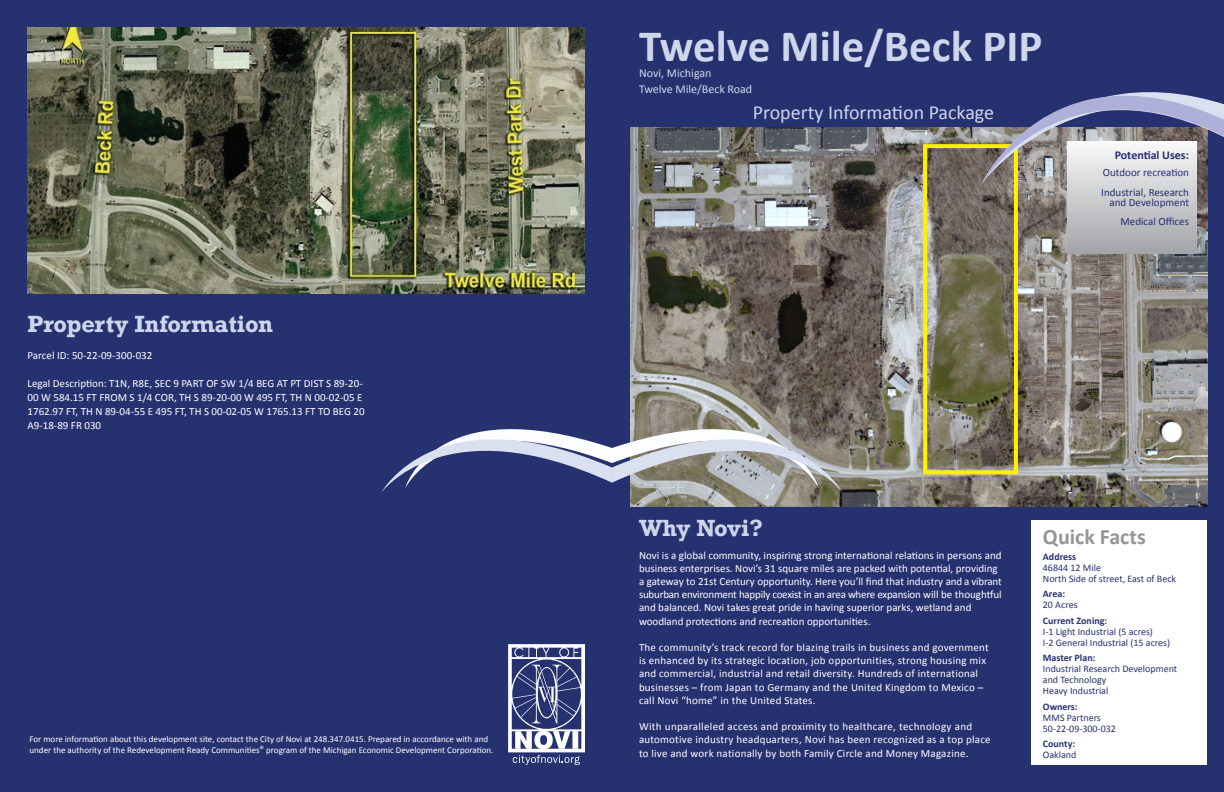
<style>
.page{position:relative;width:1224px;height:792px;background:#263170}
.page>*{position:absolute;margin:0;border:0;box-sizing:border-box;transform-origin:0 0}
.t1{font:700 45px "Calibri";color:#ced6ec}
.B1{font:700 22px "Rockwell";letter-spacing:-.005em;color:#ced6ec}
.QF1{font:700 22px "Calibri";color:#939598}
.t2{font:20px "Calibri";color:#ced6ec}
.t3{font:12px "Calibri";color:#ced6ec}
.QF2{font:700 12px "Calibri";color:#273072}
.B2{font:11px/13.2px "Calibri";color:#fff}
.B2-2{font:11px/13.2px "Calibri";letter-spacing:.02em;color:#fff}
.QF3{font:11px/10px "Calibri";color:#273072;text-align:right}
.t4{font:10px/11px "Calibri";color:#273072}
.QF2-2{font:700 10px "Calibri";color:#273072}
.B2-3{font:9px/10.8px "Calibri";color:#fff}
</style>
<div class="page">
<img style="left:27px;top:27px;width:558px;height:266px">
<div style="left:1031px;top:520px;width:176px;height:245px;background:#fff"></div>
<img style="left:630px;top:127px;width:577px;height:379px">
<svg style="left:381px;top:389px;width:462px;height:104px"></svg>
<svg style="left:1110px;top:92px;width:80px;height:4px"></svg>
<svg style="left:923px;top:96px;width:301px;height:378px;background:#8b887f"></svg>
<svg style="left:508px;top:644px;width:77px;height:121px"></svg>
<p class="B1" style="left:28px;top:310px;width:247px">Property Information</p>
<p class="B2" style="left:28px;top:349px;width:126px">Parcel ID: 50-22-09-300-032</p>
<p class="B2" style="left:28px;top:376px;width:339px;line-height:14px">Legal Description: T1N, R8E, SEC 9 PART OF SW 1/4 BEG AT PT DIST S 89-20- 00 W 584.15 FT FROM S 1/4 COR, TH S 89-20-00 W 495 FT, TH N 00-02-05 E 1762.97 FT, TH N 89-04-55 E 495 FT, TH S 00-02-05 W 1765.13 FT TO BEG 20<br>A9-18-89 FR 030</p>
<p class="B2-3" style="left:30px;top:733px;width:465px">For more information about this development site, contact the City of Novi at 248.347.0415. Prepared in accordance with and under the authority of the Redevelopment Ready Communities® program of the Michigan Economic Development Corporation.</p>
<p class="t1" style="left:639px;top:14px;width:405px">Twelve Mile/Beck PIP</p>
<p class="t3" style="left:639px;top:64px;width:74px">Novi, Michigan</p>
<p class="t3" style="left:639px;top:80px;width:115px">Twelve Mile/Beck Road</p>
<p class="t2" style="left:753px;top:99px;width:243px">Property Information Package</p>
<p class="QF2" style="left:1115px;top:146px;width:76px">Potential Uses:</p>
<p class="QF3" style="left:1103px;top:167px;width:88px">Outdoor recreation</p>
<p class="QF3" style="left:1101px;top:187px;width:89px">Industrial, Research and Development</p>
<p class="QF3" style="left:1120px;top:216px;width:70px">Medical Offices</p>
<p class="B1" style="left:639px;top:514px;width:126px">Why Novi?</p>
<p class="B2" style="left:639px;top:548px;width:364px">Novi is a global community, inspiring strong international relations in persons and business enterprises. Novi’s 31 square miles are packed with potential, providing a gateway to 21st Century opportunity. Here you’ll find that industry and a vibrant suburban environment happily coexist in an area where expansion will be thoughtful and balanced. Novi takes great pride in having superior parks, wetland and woodland protections and recreation opportunities.</p>
<p class="B2-2" style="left:639px;top:640px;width:351px">The community’s track record for blazing trails in business and government is enhanced by its strategic location, job opportunities, strong housing mix and commercial, industrial and retail diversity. Hundreds of international businesses – from Japan to Germany and the United Kingdom to Mexico – call Novi “home” in the United States.</p>
<p class="B2-2" style="left:639px;top:720px;width:353px">With unparalleled access and proximity to healthcare, technology and automotive industry headquarters, Novi has been recognized as a top place to live and work nationally by both Family Circle and Money Magazine.</p>
<p class="QF1" style="left:1043px;top:521px;width:105px">Quick Facts</p>
<p class="QF2-2" style="left:1043px;top:549px;width:35px">Address</p>
<p class="t4" style="left:1043px;top:561px;width:60px">46844 12 Mile</p>
<p class="t4" style="left:1043px;top:572px;width:135px">North Side of street, East of Beck</p>
<p class="QF2-2" style="left:1043px;top:587px;width:24px">Area:</p>
<p class="t4" style="left:1043px;top:599px;width:36px">20 Acres</p>
<p class="QF2-2" style="left:1043px;top:613px;width:66px">Current Zoning:</p>
<p class="t4" style="left:1043px;top:625px;width:112px">I-1 Light Industrial (5 acres)</p>
<p class="t4" style="left:1043px;top:636px;width:129px">I-2 General Industrial (15 acres)</p>
<p class="QF2-2" style="left:1043px;top:651px;width:54px">Master Plan:</p>
<p class="t4" style="left:1043px;top:663px;width:136px">Industrial Research Development and Technology</p>
<p class="t4" style="left:1043px;top:685px;width:67px">Heavy Industrial</p>
<p class="QF2-2" style="left:1043px;top:699px;width:36px">Owners:</p>
<p class="t4" style="left:1043px;top:711px;width:59px">MMS Partners</p>
<p class="t4" style="left:1043px;top:722px;width:75px">50-22-09-300-032</p>
<p class="QF2-2" style="left:1043px;top:737px;width:34px">County:</p>
<p class="t4" style="left:1043px;top:749px;width:35px">Oakland</p>
</div>
